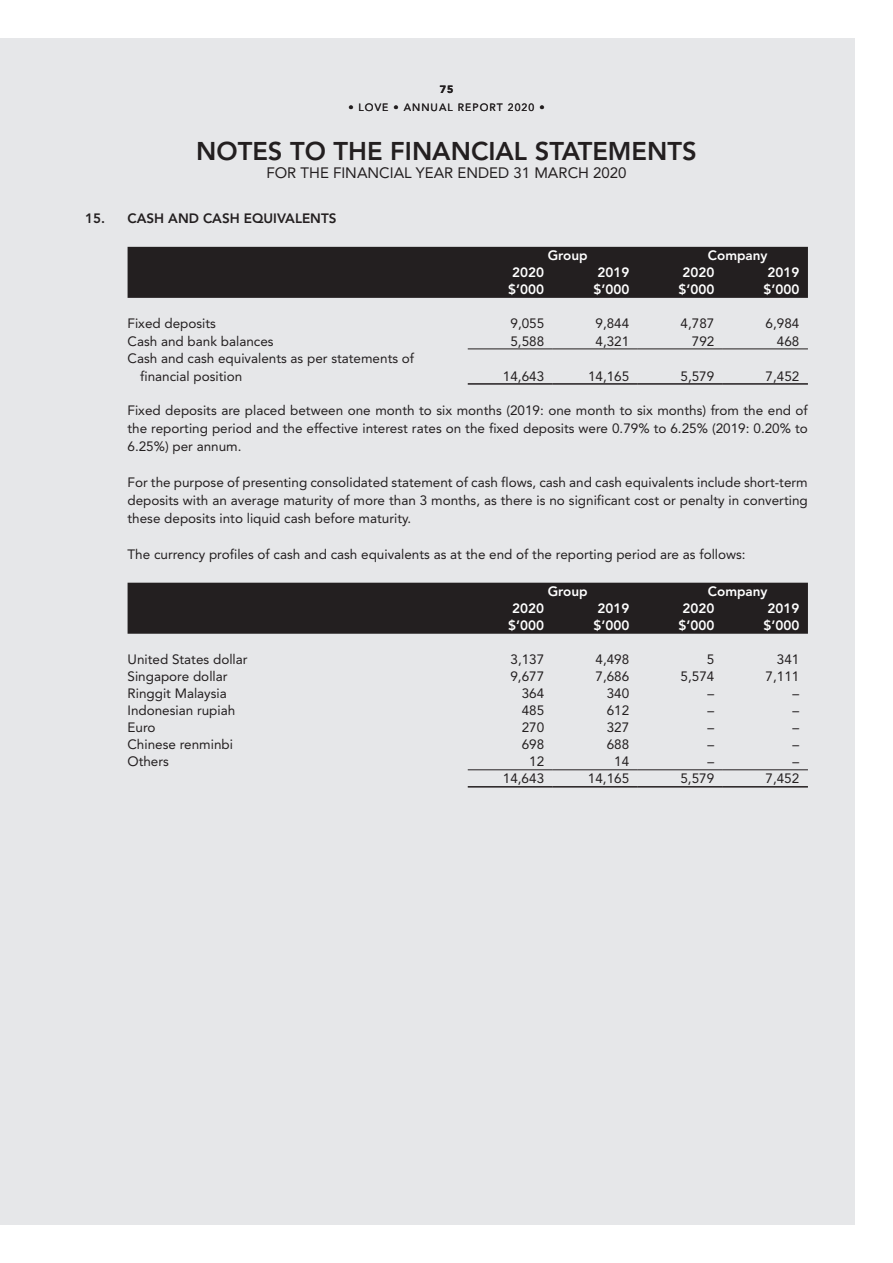
<style>
.page{position:relative;width:893px;height:1263px;background:#fff}
.page>*{position:absolute;margin:0;border:0;box-sizing:border-box;transform-origin:0 0}
.t1{font:800 25.5px "Avenir LT Std";color:#231f20}
.t2{font:15px "Avenir LT Std";color:#231f20}
._10{font:13.5px/18px "Avenir LT Std";color:#231f20;text-align:justify}
.Table_Text{font:13.5px/18px "Avenir LT Std";color:#231f20}
.Table_in{font:13.5px "Avenir LT Std";color:#231f20}
.Table_in-2{font:800 13.5px "Avenir LT Std";color:#fff}
.Body_H1{font:800 13.5px "Avenir LT Std";color:#231f20}
.Group___Company{font:800 13.5px "Avenir LT Std";color:#fff}
.t3{font:10.5px "Avenir LT Std";letter-spacing:.1em;color:#231f20}
.t4{font:900 10.5px "Avenir LT Std";color:#231f20}
</style>
<div class="page">
<div style="left:0;top:38px;width:855px;height:1187px;background:#e6e7e9"></div>
<div style="left:128px;top:247px;width:680px;height:51px;background:#231f20"></div>
<hr style="left:468px;top:349px;width:85px;height:1px;background:#231f20">
<hr style="left:553px;top:349px;width:85px;height:1px;background:#231f20">
<hr style="left:638px;top:349px;width:85px;height:1px;background:#231f20">
<hr style="left:723px;top:349px;width:85px;height:1px;background:#231f20">
<hr style="left:468px;top:383px;width:85px;height:2px;background:#231f20">
<hr style="left:553px;top:383px;width:85px;height:2px;background:#231f20">
<hr style="left:638px;top:383px;width:85px;height:2px;background:#231f20">
<hr style="left:723px;top:383px;width:85px;height:2px;background:#231f20">
<div style="left:128px;top:583px;width:680px;height:51px;background:#231f20"></div>
<hr style="left:468px;top:769px;width:85px;height:1px;background:#231f20">
<hr style="left:553px;top:769px;width:85px;height:1px;background:#231f20">
<hr style="left:638px;top:769px;width:85px;height:1px;background:#231f20">
<hr style="left:723px;top:769px;width:85px;height:1px;background:#231f20">
<hr style="left:468px;top:786px;width:85px;height:1px;background:#231f20">
<hr style="left:553px;top:786px;width:85px;height:1px;background:#231f20">
<hr style="left:638px;top:786px;width:85px;height:1px;background:#231f20">
<hr style="left:723px;top:786px;width:85px;height:1px;background:#231f20">
<p class="t4" style="left:440px;top:83px;width:15px">75</p>
<p class="t3" style="left:348px;top:101px;width:198px">• LOVE • ANNUAL REPORT 2020 •</p>
<h1 class="t1" style="left:196px;top:136px;width:502px">NOTES TO THE FINANCIAL STATEMENTS</h1>
<p class="t2" style="left:266px;top:164px;width:362px">FOR THE FINANCIAL YEAR ENDED 31 MARCH 2020</p>
<p class="Body_H1" style="left:85px;top:210px;width:253px">15. CASH AND CASH EQUIVALENTS</p>
<p class="Group___Company" style="left:548px;top:248px;width:42px">Group</p>
<p class="Group___Company" style="left:708px;top:248px;width:61px">Company</p>
<p class="Table_in-2" style="left:512px;top:265px;width:33px">2020</p>
<p class="Table_in-2" style="left:597px;top:265px;width:33px">2019</p>
<p class="Table_in-2" style="left:682px;top:265px;width:33px">2020</p>
<p class="Table_in-2" style="left:767px;top:265px;width:33px">2019</p>
<p class="Table_in-2" style="left:508px;top:282px;width:37px">$’000</p>
<p class="Table_in-2" style="left:593px;top:282px;width:37px">$’000</p>
<p class="Table_in-2" style="left:678px;top:282px;width:37px">$’000</p>
<p class="Table_in-2" style="left:763px;top:282px;width:37px">$’000</p>
<p class="Table_Text" style="left:128px;top:315px;width:90px">Fixed deposits</p>
<p class="Table_in" style="left:510px;top:316px;width:35px">9,055</p>
<p class="Table_in" style="left:595px;top:316px;width:35px">9,844</p>
<p class="Table_in" style="left:681px;top:316px;width:35px">4,787</p>
<p class="Table_in" style="left:766px;top:316px;width:35px">6,984</p>
<p class="Table_Text" style="left:128px;top:332px;width:148px">Cash and bank balances</p>
<p class="Table_in" style="left:510px;top:333px;width:35px">5,588</p>
<p class="Table_in" style="left:595px;top:333px;width:35px">4,321</p>
<p class="Table_in" style="left:692px;top:333px;width:24px">792</p>
<p class="Table_in" style="left:777px;top:333px;width:24px">468</p>
<p class="Table_Text" style="left:140px;top:349px;width:275px;text-indent:-13px">Cash and cash equivalents as per statements of financial position</p>
<p class="Table_in" style="left:503px;top:368px;width:43px">14,643</p>
<p class="Table_in" style="left:588px;top:368px;width:43px">14,165</p>
<p class="Table_in" style="left:680px;top:368px;width:35px">5,579</p>
<p class="Table_in" style="left:766px;top:368px;width:35px">7,452</p>
<p class="_10" style="left:127px;top:401px;width:682px">Fixed deposits are placed between one month to six months (2019: one month to six months) from the end of the reporting period and the effective interest rates on the fixed deposits were 0.79% to 6.25% (2019: 0.20% to 6.25%) per annum.</p>
<p class="_10" style="left:127px;top:473px;width:682px">For the purpose of presenting consolidated statement of cash flows, cash and cash equivalents include short-term deposits with an average maturity of more than 3 months, as there is no significant cost or penalty in converting these deposits into liquid cash before maturity.</p>
<p class="_10" style="left:127px;top:545px;width:620px">The currency profiles of cash and cash equivalents as at the end of the reporting period are as follows:</p>
<p class="Group___Company" style="left:548px;top:584px;width:42px">Group</p>
<p class="Group___Company" style="left:708px;top:584px;width:61px">Company</p>
<p class="Table_in-2" style="left:512px;top:601px;width:33px">2020</p>
<p class="Table_in-2" style="left:597px;top:601px;width:33px">2019</p>
<p class="Table_in-2" style="left:682px;top:601px;width:33px">2020</p>
<p class="Table_in-2" style="left:767px;top:601px;width:33px">2019</p>
<p class="Table_in-2" style="left:508px;top:618px;width:37px">$’000</p>
<p class="Table_in-2" style="left:593px;top:618px;width:37px">$’000</p>
<p class="Table_in-2" style="left:678px;top:618px;width:37px">$’000</p>
<p class="Table_in-2" style="left:763px;top:618px;width:37px">$’000</p>
<p class="Table_Text" style="left:128px;top:651px;width:122px">United States dollar</p>
<p class="Table_in" style="left:510px;top:652px;width:35px">3,137</p>
<p class="Table_in" style="left:595px;top:652px;width:35px">4,498</p>
<p class="Table_in" style="left:707px;top:652px;width:9px">5</p>
<p class="Table_in" style="left:777px;top:652px;width:24px">341</p>
<p class="Table_Text" style="left:128px;top:668px;width:102px">Singapore dollar</p>
<p class="Table_in" style="left:510px;top:669px;width:35px">9,677</p>
<p class="Table_in" style="left:595px;top:669px;width:35px">7,686</p>
<p class="Table_in" style="left:681px;top:669px;width:35px">5,574</p>
<p class="Table_in" style="left:766px;top:669px;width:35px">7,111</p>
<p class="Table_Text" style="left:128px;top:685px;width:101px">Ringgit Malaysia</p>
<p class="Table_in" style="left:522px;top:686px;width:24px">364</p>
<p class="Table_in" style="left:607px;top:686px;width:24px">340</p>
<p class="Table_in" style="left:708px;top:686px;width:8px">–</p>
<p class="Table_in" style="left:793px;top:686px;width:8px">–</p>
<p class="Table_Text" style="left:127px;top:702px;width:109px">Indonesian rupiah</p>
<p class="Table_in" style="left:522px;top:703px;width:24px">485</p>
<p class="Table_in" style="left:607px;top:703px;width:24px">612</p>
<p class="Table_in" style="left:708px;top:703px;width:8px">–</p>
<p class="Table_in" style="left:793px;top:703px;width:8px">–</p>
<p class="Table_Text" style="left:127px;top:719px;width:30px">Euro</p>
<p class="Table_in" style="left:522px;top:720px;width:24px">270</p>
<p class="Table_in" style="left:607px;top:720px;width:24px">327</p>
<p class="Table_in" style="left:707px;top:720px;width:8px">–</p>
<p class="Table_in" style="left:793px;top:720px;width:8px">–</p>
<p class="Table_Text" style="left:127px;top:736px;width:107px">Chinese renminbi</p>
<p class="Table_in" style="left:522px;top:737px;width:24px">698</p>
<p class="Table_in" style="left:607px;top:737px;width:24px">688</p>
<p class="Table_in" style="left:707px;top:737px;width:8px">–</p>
<p class="Table_in" style="left:793px;top:737px;width:8px">–</p>
<p class="Table_Text" style="left:127px;top:753px;width:43px">Others</p>
<p class="Table_in" style="left:529px;top:754px;width:17px">12</p>
<p class="Table_in" style="left:614px;top:754px;width:17px">14</p>
<p class="Table_in" style="left:707px;top:754px;width:8px">–</p>
<p class="Table_in" style="left:793px;top:754px;width:8px">–</p>
<p class="Table_in" style="left:503px;top:771px;width:43px">14,643</p>
<p class="Table_in" style="left:588px;top:771px;width:43px">14,165</p>
<p class="Table_in" style="left:680px;top:771px;width:35px">5,579</p>
<p class="Table_in" style="left:765px;top:771px;width:35px">7,452</p>
</div>
